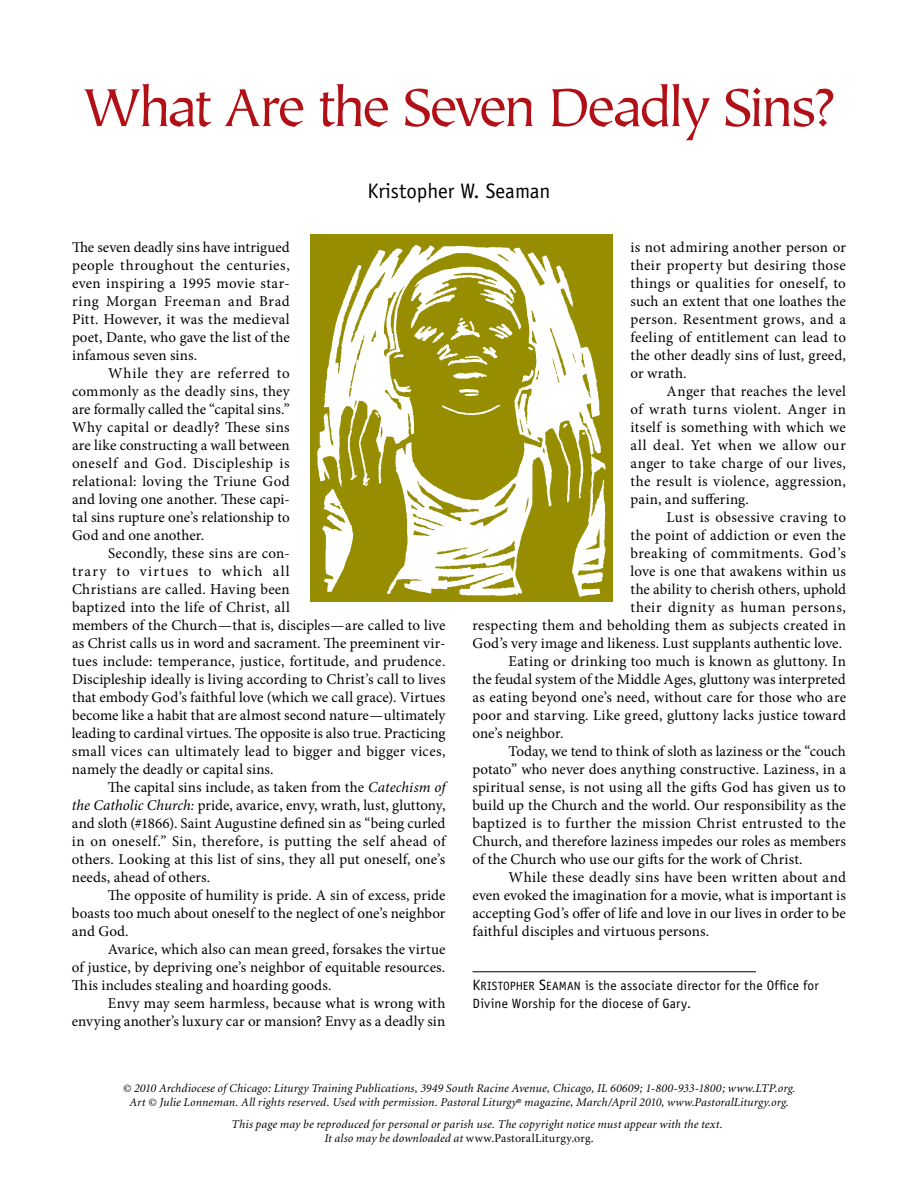
<style>
.page{position:relative;width:918px;height:1188px;background:#fff}
.page>*{position:absolute;margin:0;border:0;box-sizing:border-box;transform-origin:0 0}
.t1{font:60px "Tiepolo Std";letter-spacing:-.06em;color:#b11116}
.t2{font:21px "Officina Sans";color:#000}
.t3{font:15px/18px "Minion Pro";letter-spacing:.01em;color:#000;text-align:justify}
.t4{font:15px "Minion Pro";letter-spacing:.03em;color:#000}
.t5{font:15px "Minion Pro";letter-spacing:.035em;color:#000}
.t6{font:13.5px/18px "Officina Sans Std";letter-spacing:.01em;color:#000}
.t7{font:italic 12px/13.5px "Minion";letter-spacing:.015em;color:#000;text-align:center}
.s1{font-style:italic}
.s2{font-family:"Officina Sans Std Book SC800";font-size:15px}
.s3{font-family:"Officina Sans Std Book SC800";font-size:12px}
.s4{font-style:normal}
</style>
<div class="page">
<img style="left:310px;top:234px;width:303px;height:368px">
<hr style="left:472px;top:972px;width:284px;height:1px;background:#000">
<h1 class="t1" style="left:83px;top:75px;width:754px">What Are the Seven Deadly Sins?</h1>
<h2 class="t2" style="left:368px;top:179px;width:184px">Kristopher W. Seaman</h2>
<p class="t3" style="left:72px;top:238px;width:219px">The seven deadly sins have intrigued people throughout the centuries, even inspiring a 1995 movie star&shy;ring Morgan Freeman and Brad Pitt. However, it was the medieval poet, Dante, who gave the list of the infamous seven sins.</p>
<p class="t3" style="left:72px;top:364px;width:219px;text-indent:36px">While they are referred to commonly as the deadly sins, they are formally called the “capital sins.” Why capital or deadly? These sins are like constructing a wall between oneself and God. Discipleship is relational: loving the Triune God and loving one another. These capi&shy;tal sins rupture one’s relationship to God and one another.</p>
<p class="t3" style="left:72px;top:544px;width:375px;text-align:left;text-indent:36px">Secondly, these sins are con-<br>trary to virtues to which all<br>Christians are called. Having been<br>baptized into the life of Christ, all<br>members of the Church—that is, disciples—are called to live as Christ calls us in word and sacrament. The preeminent vir&shy;tues include: temperance, justice, fortitude, and prudence.<br>Discipleship ideally is living according to Christ’s call to lives that embody God’s faithful love (which we call grace). Virtues become like a habit that are almost second nature—ultimately leading to cardinal virtues. The opposite is also true. Practicing small vices can ultimately lead to bigger and bigger vices, namely the deadly or capital sins.</p>
<p class="t3" style="left:72px;top:778px;width:375px;text-indent:36px">The capital sins include, as taken from the <span class="s1">Catechism of the Catholic Church:</span> pride, avarice, envy, wrath, lust, gluttony, and sloth (#1866). Saint Augustine defined sin as “being curled in on oneself.” Sin, therefore, is putting the self ahead of others. Looking at this list of sins, they all put oneself, one’s needs, ahead of others.</p>
<p class="t3" style="left:72px;top:886px;width:375px;text-indent:36px">The opposite of humility is pride. A sin of excess, pride boasts too much about oneself to the neglect of one’s neighbor and God.</p>
<p class="t3" style="left:72px;top:940px;width:375px;text-indent:36px">Avarice, which also can mean greed, forsakes the virtue of justice, by depriving one’s neighbor of equitable resources.<br>This includes stealing and hoarding goods.</p>
<p class="t3" style="left:72px;top:994px;width:375px;text-align:right">Envy may seem harmless, because what is wrong with envying another’s luxury car or mansion? Envy as a deadly sin</p>
<p class="t3" style="left:631px;top:238px;width:217px">is not admiring another person or their property but desiring those things or qualities for oneself, to such an extent that one loathes the person. Resentment grows, and a feeling of entitlement can lead to the other deadly sins of lust, greed, or wrath.</p>
<p class="t3" style="left:631px;top:382px;width:217px;text-indent:36px">Anger that reaches the level of wrath turns violent. Anger in itself is something with which we all deal. Yet when we allow our anger to take charge of our lives, the result is violence, aggression, pain, and suffering.</p>
<p class="t4" style="left:667px;top:507px;width:181px">Lust is obsessive craving to</p>
<p class="t3" style="left:631px;top:526px;width:217px">the point of addiction or even the</p>
<p class="t4" style="left:631px;top:543px;width:217px">breaking of commitments. God’s</p>
<p class="t3" style="left:631px;top:562px;width:217px">love is one that awakens within us</p>
<p class="t3" style="left:631px;top:580px;width:217px">the ability to cherish others, uphold</p>
<p class="t5" style="left:631px;top:597px;width:217px">their dignity as human persons,</p>
<p class="t3" style="left:472px;top:616px;width:375px">respecting them and beholding them as subjects created in</p>
<p class="t3" style="left:472px;top:634px;width:371px">God’s very image and likeness. Lust supplants authentic love.</p>
<p class="t3" style="left:508px;top:652px;width:339px">Eating or drinking too much is known as gluttony. In</p>
<p class="t3" style="left:472px;top:670px;width:375px">the feudal system of the Middle Ages, gluttony was interpreted</p>
<p class="t3" style="left:472px;top:688px;width:375px">as eating beyond one’s need, without care for those who are</p>
<p class="t3" style="left:472px;top:706px;width:375px">poor and starving. Like greed, gluttony lacks justice toward</p>
<p class="t3" style="left:472px;top:724px;width:93px">one’s neighbor.</p>
<p class="t3" style="left:508px;top:742px;width:339px">Today, we tend to think of sloth as laziness or the “couch</p>
<p class="t3" style="left:472px;top:760px;width:375px">potato” who never does anything constructive. Laziness, in a</p>
<p class="t3" style="left:472px;top:778px;width:375px">spiritual sense, is not using all the gifts God has given us to</p>
<p class="t3" style="left:472px;top:796px;width:375px">build up the Church and the world. Our responsibility as the</p>
<p class="t4" style="left:472px;top:813px;width:375px">baptized is to further the mission Christ entrusted to the</p>
<p class="t3" style="left:472px;top:832px;width:375px">Church, and therefore laziness impedes our roles as members</p>
<p class="t3" style="left:472px;top:850px;width:332px">of the Church who use our gifts for the work of Christ.</p>
<p class="t3" style="left:508px;top:868px;width:339px">While these deadly sins have been written about and</p>
<p class="t3" style="left:472px;top:886px;width:375px">even evoked the imagination for a movie, what is important is</p>
<p class="t3" style="left:472px;top:904px;width:375px">accepting God’s offer of life and love in our lives in order to be</p>
<p class="t3" style="left:472px;top:922px;width:238px">faithful disciples and virtuous persons.</p>
<p class="t6" style="left:472px;top:976px;width:348px"><span class="s2">K</span><span class="s3">RISTOPHER</span> <span class="s2">S</span><span class="s3">EAMAN</span> is the associate director for the Office for<br>Divine Worship for the diocese of Gary.</p>
<p class="t7" style="left:123px;top:1082px;width:674px">© 2010 Archdiocese of Chicago: Liturgy Training Publications, 3949 South Racine Avenue, Chicago, IL 60609; 1-800-933-1800; www.LTP.org.<br>Art © Julie Lonneman. All rights reserved. Used with permission. Pastoral Liturgy<sup>®</sup> magazine, March/April 2010, www.PastoralLiturgy.org.</p>
<p class="t7" style="left:324px;top:1118px;width:400px;text-align:left;text-indent:-93px">This page may be reproduced for personal or parish use. The copyright notice must appear with the text.<br>It also may be downloaded at <span class="s4">www.PastoralLiturgy.org.</span></p>
</div>
